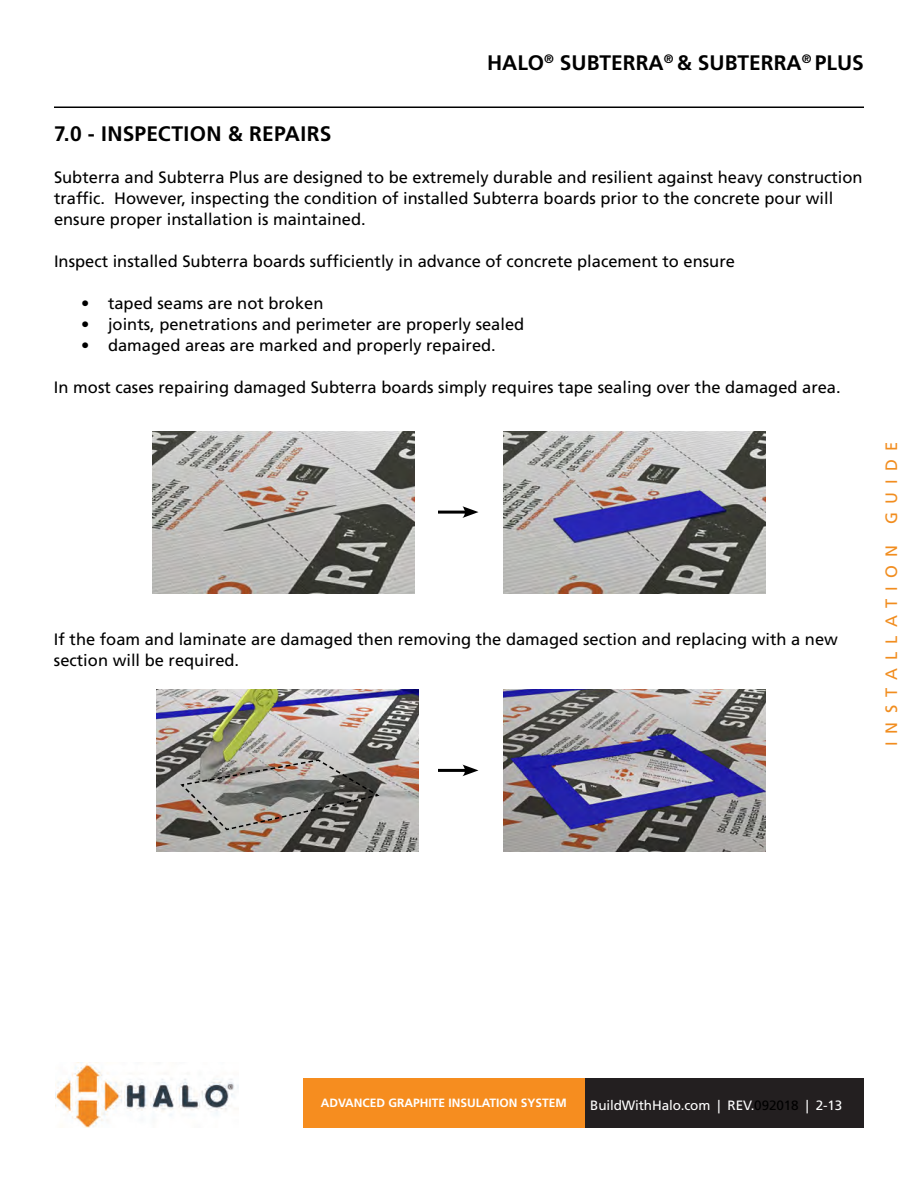
<style>
.page{position:relative;width:918px;height:1188px;background:#fff}
.page>*{position:absolute;margin:0;border:0;box-sizing:border-box;transform-origin:0 0}
.t1{font:700 21px "Frutiger LT Std";color:#000}
.t2{font:16.5px/21px "Frutiger LT Std";color:#000}
.t3{font:16.5px "Frutiger";color:#000}
.t4{font:16.5px "Frutiger LT Std";letter-spacing:.5em;color:#f18d1f}
.t5{font:13.5px "Frutiger LT Std";letter-spacing:-.01em;color:#fff}
.t6{font:700 12px "Frutiger LT Std";color:#fff}
.s1{color:#000}
</style>
<div class="page">
<img style="left:55px;top:1062px;width:183px;height:65px">
<div style="left:582px;top:1078px;width:282px;height:49px;background:#231f20"></div>
<div style="left:303px;top:1078px;width:282px;height:49px;background:#f68d1f"></div>
<hr style="left:55px;top:107px;width:808px;height:1px;background:#000">
<img style="left:152px;top:431px;width:263px;height:162px">
<img style="left:503px;top:431px;width:263px;height:162px">
<hr style="left:438px;top:511px;width:30px;height:3px;background:#000">
<svg style="left:462px;top:506px;width:16px;height:12px"></svg>
<img style="left:156px;top:689px;width:262px;height:162px">
<img style="left:503px;top:689px;width:263px;height:162px">
<hr style="left:438px;top:769px;width:30px;height:3px;background:#000">
<svg style="left:462px;top:765px;width:16px;height:11px"></svg>
<svg style="left:179px;top:759px;width:203px;height:72px"></svg>
<p class="t1" style="left:487px;top:50px;width:378px">HALO<sup>®</sup> SUBTERRA<sup>®</sup> &amp; SUBTERRA<sup>®</sup> PLUS</p>
<p class="t1" style="left:54px;top:121px;width:279px">7.0 - INSPECTION &amp; REPAIRS</p>
<p class="t2" style="left:54px;top:167px;width:810px">Subterra and Subterra Plus are designed to be extremely durable and resilient against heavy construction traffic. However, inspecting the condition of installed Subterra boards prior to the concrete pour will ensure proper installation is maintained.</p>
<p class="t2" style="left:54px;top:251px;width:682px">Inspect installed Subterra boards sufficiently in advance of concrete placement to ensure</p>
<p class="t3" style="left:81px;top:294px;width:244px">• taped seams are not broken</p>
<p class="t2" style="left:81px;top:314px;width:445px">• joints, penetrations and perimeter are properly sealed</p>
<p class="t2" style="left:81px;top:335px;width:416px">• damaged areas are marked and properly repaired.</p>
<p class="t2" style="left:54px;top:377px;width:788px">In most cases repairing damaged Subterra boards simply requires tape sealing over the damaged area.</p>
<p class="t2" style="left:54px;top:629px;width:785px">If the foam and laminate are damaged then removing the damaged section and replacing with a new section will be required.</p>
<p class="t4" style="left:882px;top:524px;width:84px;rotate:-90deg">GUIDE</p>
<p class="t4" style="left:882px;top:746px;width:203px;rotate:-90deg">INSTALLATION</p>
<p class="t6" style="left:321px;top:1096px;width:248px">ADVANCED GRAPHITE INSULATION SYSTEM</p>
<p class="t5" style="left:590px;top:1097px;width:254px">BuildWithHalo.com | REV.<span class="s1">092018</span> | 2-13</p>
</div>
